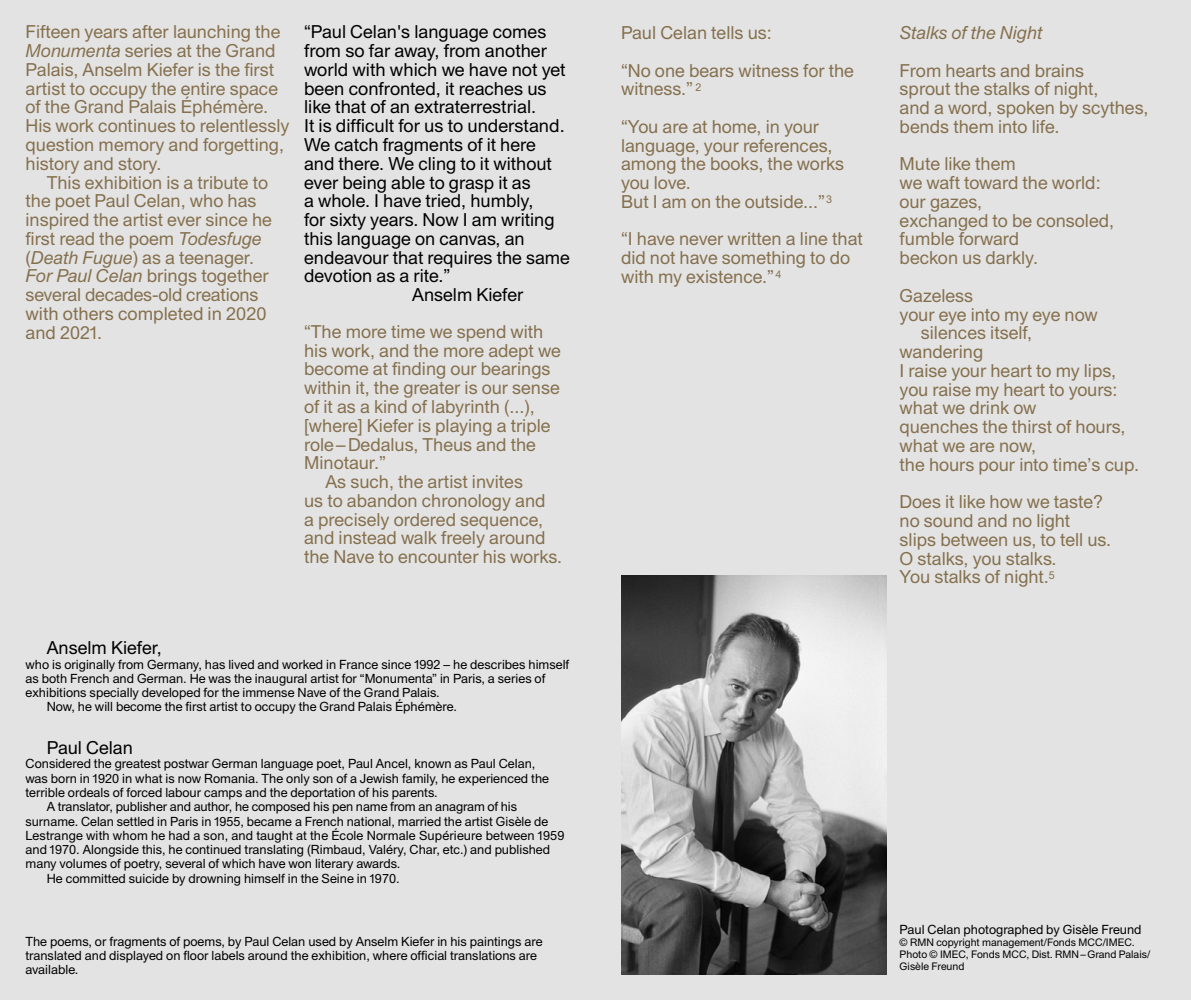
<style>
.page{position:relative;width:1191px;height:1000px;background:#fff}
.page>*{position:absolute;margin:0;border:0;box-sizing:border-box;transform-origin:0 0}
.t1{font:18px/18.8px "Union";color:#85704e}
.t2{font:18px "Union";color:#000}
.t3{font:italic 18px "Union";color:#85704e}
.t4{font:12.75px/14.2px "Union";color:#000}
.t5{font:10.5px/12px "Union";color:#000}
.s1{font-style:italic}
</style>
<div class="page">
<div style="left:0;top:0;width:1191px;height:999px;background:#e3e3e3"></div>
<img style="left:621px;top:575px;width:266px;height:399px">
<p class="t1" style="left:26px;top:23px;width:265px">Fifteen years after launching the<br><span class="s1">Monumenta</span> series at the Grand<br>Palais, Anselm Kiefer is the first artist to occupy the entire space of the Grand Palais Éphémère.<br>His work continues to relentlessly question memory and forgetting, history and story.</p>
<p class="t1" style="left:26px;top:173px;width:248px;text-indent:21px">This exhibition is a tribute to the poet Paul Celan, who has inspired the artist ever since he first read the poem <span class="s1">Todesfuge </span>(<span class="s1">Death Fugue</span>) as a teenager.<br><span class="s1">For Paul Celan</span> brings together several decades-old creations with others completed in 2020 and 2021.</p>
<p class="t2" style="left:304px;top:22px;width:244px">“Paul Celan's language comes</p>
<p class="t2" style="left:304px;top:40px;width:244px">from so far away, from another</p>
<p class="t2" style="left:304px;top:59px;width:263px">world with which we have not yet</p>
<p class="t2" style="left:304px;top:78px;width:244px">been confronted, it reaches us</p>
<p class="t2" style="left:304px;top:97px;width:234px">like that of an extraterrestrial.</p>
<p class="t2" style="left:304px;top:115px;width:262px">It is difficult for us to understand.</p>
<p class="t2" style="left:304px;top:134px;width:233px">We catch fragments of it here</p>
<p class="t2" style="left:304px;top:153px;width:249px">and there. We cling to it without</p>
<p class="t2" style="left:304px;top:172px;width:228px">ever being able to grasp it as</p>
<p class="t2" style="left:304px;top:190px;width:231px">a whole. I have tried, humbly,</p>
<p class="t2" style="left:304px;top:209px;width:252px">for sixty years. Now I am writing</p>
<p class="t2" style="left:304px;top:228px;width:222px">this language on canvas, an</p>
<p class="t2" style="left:304px;top:247px;width:267px">endeavour that requires the same</p>
<p class="t2" style="left:304px;top:265px;width:148px">devotion as a rite.”</p>
<p class="t2" style="left:412px;top:284px;width:113px">Anselm Kiefer</p>
<p class="t1" style="left:304px;top:322px;width:241px">“The more time we spend with</p>
<p class="t1" style="left:304px;top:341px;width:258px">his work, and the more adept we</p>
<p class="t1" style="left:304px;top:360px;width:248px">become at finding our bearings</p>
<p class="t1" style="left:304px;top:378px;width:257px">within it, the greater is our sense</p>
<p class="t1" style="left:304px;top:397px;width:232px">of it as a kind of labyrinth (...),</p>
<p class="t1" style="left:304px;top:416px;width:248px">[where] Kiefer is playing a triple</p>
<p class="t1" style="left:304px;top:435px;width:233px">role–Dedalus, Theus and the</p>
<p class="t1" style="left:304px;top:453px;width:83px">Minotaur.”</p>
<p class="t1" style="left:325px;top:472px;width:199px">As such, the artist invites</p>
<p class="t1" style="left:304px;top:491px;width:243px">us to abandon chronology and</p>
<p class="t1" style="left:304px;top:510px;width:240px">a precisely ordered sequence,</p>
<p class="t1" style="left:304px;top:528px;width:243px">and instead walk freely around</p>
<p class="t1" style="left:304px;top:547px;width:259px">the Nave to encounter his works.</p>
<p class="t2" style="left:47px;top:637px;width:117px">Anselm Kiefer,</p>
<p class="t4" style="left:26px;top:657px;width:545px">who is originally from Germany, has lived and worked in France since 1992 – he describes himself</p>
<p class="t4" style="left:26px;top:671px;width:521px">as both French and German. He was the inaugural artist for “Monumenta” in Paris, a series of</p>
<p class="t4" style="left:26px;top:685px;width:416px">exhibitions specially developed for the immense Nave of the Grand Palais.</p>
<p class="t4" style="left:47px;top:699px;width:412px">Now, he will become the first artist to occupy the Grand Palais Éphémère.</p>
<p class="t2" style="left:47px;top:737px;width:88px">Paul Celan</p>
<p class="t4" style="left:26px;top:756px;width:511px">Considered the greatest postwar German language poet, Paul Ancel, known as Paul Celan,</p>
<p class="t4" style="left:26px;top:771px;width:525px">was born in 1920 in what is now Romania. The only son of a Jewish family, he experienced the</p>
<p class="t4" style="left:26px;top:785px;width:414px">terrible ordeals of forced labour camps and the deportation of his parents.</p>
<p class="t4" style="left:47px;top:799px;width:472px">A translator, publisher and author, he composed his pen name from an anagram of his</p>
<p class="t4" style="left:26px;top:813px;width:524px">surname. Celan settled in Paris in 1955, became a French national, married the artist Gisèle de</p>
<p class="t4" style="left:26px;top:828px;width:540px">Lestrange with whom he had a son, and taught at the École Normale Supérieure between 1959</p>
<p class="t4" style="left:26px;top:842px;width:526px">and 1970. Alongside this, he continued translating (Rimbaud, Valéry, Char, etc.) and published</p>
<p class="t4" style="left:26px;top:856px;width:376px">many volumes of poetry, several of which have won literary awards.</p>
<p class="t4" style="left:47px;top:870px;width:354px">He committed suicide by drowning himself in the Seine in 1970.</p>
<p class="t4" style="left:26px;top:933px;width:518px">The poems, or fragments of poems, by Paul Celan used by Anselm Kiefer in his paintings are translated and displayed on floor labels around the exhibition, where official translations are available.</p>
<p class="t1" style="left:621px;top:14px;width:234px;line-height:37.5px">Paul Celan tells us:<br>“No one bears witness for the</p>
<p class="t1" style="left:621px;top:70px;width:200px;line-height:37.5px">witness.” <sup>2<br></sup>“You are at home, in your</p>
<p class="t1" style="left:621px;top:136px;width:225px">language, your references, among the books, the works you love.<br>But I am on the outside...”<sup>3</sup></p>
<p class="t1" style="left:621px;top:230px;width:243px">“I have never written a line that did not have something to do with my existence.”<sup>4</sup></p>
<p class="t3" style="left:899px;top:22px;width:144px">Stalks of the Night</p>
<p class="t1" style="left:899px;top:61px;width:250px">From hearts and brains<br>sprout the stalks of night,<br>and a word, spoken by scythes, bends them into life.</p>
<p class="t1" style="left:899px;top:155px;width:216px">Mute like them<br>we waft toward the world: our gazes,<br>exchanged to be consoled, fumble forward<br>beckon us darkly.</p>
<p class="t1" style="left:899px;top:286px;width:75px">Gazeless</p>
<p class="t1" style="left:899px;top:305px;width:200px">your eye into my eye now</p>
<p class="t1" style="left:921px;top:323px;width:113px">silences itself,</p>
<p class="t1" style="left:899px;top:342px;width:85px">wandering</p>
<p class="t1" style="left:899px;top:361px;width:218px">I raise your heart to my lips,</p>
<p class="t1" style="left:899px;top:380px;width:219px">you raise my heart to yours:</p>
<p class="t1" style="left:899px;top:398px;width:138px">what we drink ow</p>
<p class="t1" style="left:899px;top:417px;width:227px">quenches the thirst of hours,</p>
<p class="t1" style="left:899px;top:436px;width:138px">what we are now,</p>
<p class="t1" style="left:899px;top:455px;width:241px">the hours pour into time’s cup.</p>
<p class="t1" style="left:899px;top:492px;width:213px">Does it like how we taste? no sound and no light<br>slips between us, to tell us.<br>O stalks, you stalks.<br>You stalks of night.<sup>5</sup></p>
<p class="t4" style="left:899px;top:921px;width:243px">Paul Celan photographed by Gisèle Freund</p>
<p class="t5" style="left:899px;top:935px;width:252px">© RMN copyright management/Fonds MCC/IMEC.<br>Photo © IMEC, Fonds MCC, Dist. RMN–Grand Palais/<br>Gisèle Freund</p>
</div>
